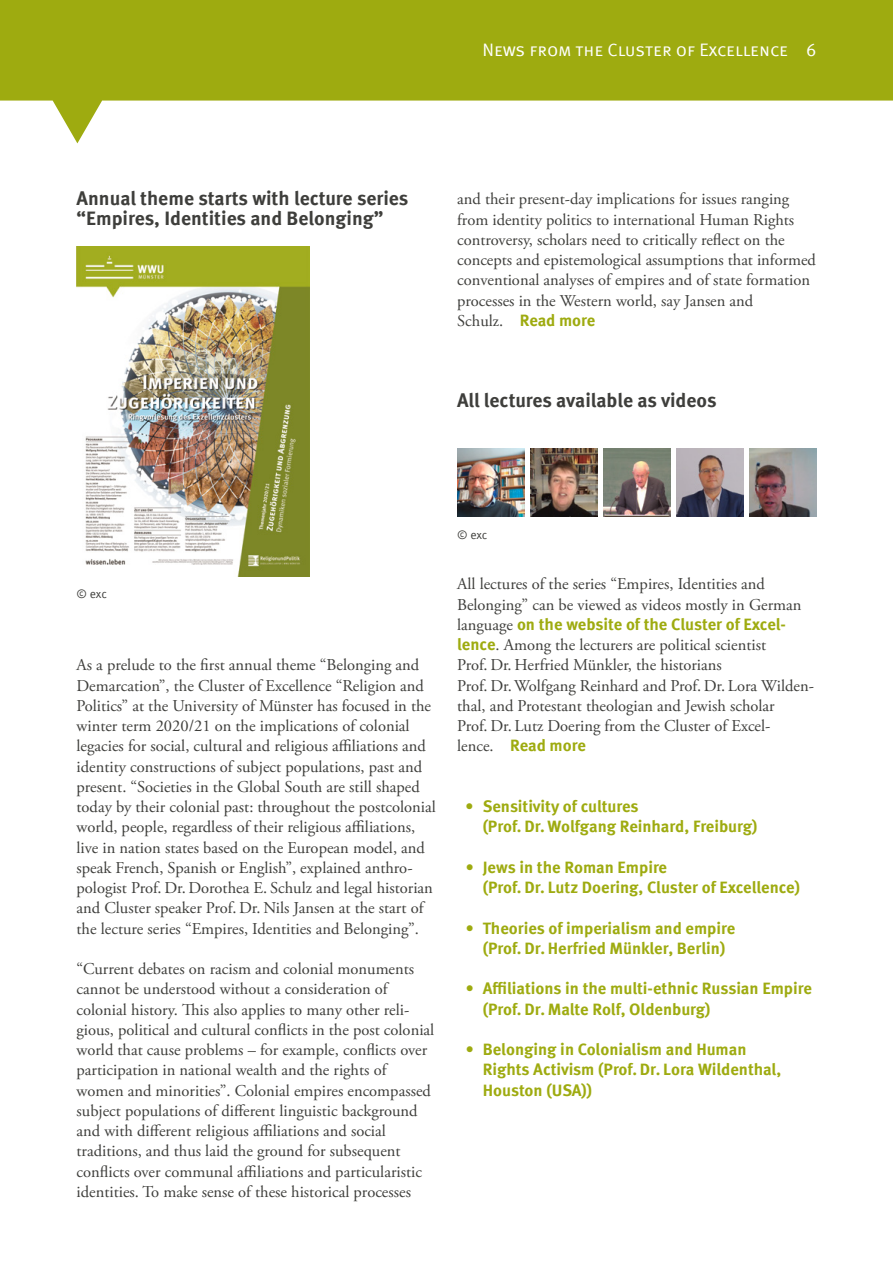
<style>
.page{position:relative;width:893px;height:1263px;background:#fff}
.page>*{position:absolute;margin:0;border:0;box-sizing:border-box;transform-origin:0 0}
.t1{font:700 19.5px/20.2px "Meta Offc Pro";color:#3e3e3b}
.t2{font:18px "Meta Sc Offc Pro Norm";letter-spacing:-.005em;color:#fff}
.t3{font:16.5px/20.2px "Adobe Garamond Pro";color:#3e3e3b}
.t4{font:700 16.5px/20.2px "Meta Offc Pro";color:#9eab10}
.t5{font:12px "Meta Offc Pro Norm";letter-spacing:-.01em;color:#3e3e3b}
.s1{font-family:"Adobe Garamond Pro";font-weight:400;color:#3e3e3b}
.s2{font-family:"Meta Offc Pro";font-weight:700;color:#9eab10}
</style>
<div class="page">
<svg style="left:0;top:0;width:893px;height:143px;fill:#9eab10"></svg>
<img style="left:77px;top:246px;width:232px;height:330px">
<img style="left:676px;top:449px;width:67px;height:67px">
<img style="left:457px;top:449px;width:67px;height:67px">
<img style="left:603px;top:449px;width:67px;height:67px">
<img style="left:749px;top:449px;width:67px;height:67px">
<img style="left:530px;top:449px;width:67px;height:67px">
<p class="t2" style="left:483px;top:36px;width:335px">News from the Cluster of Excellence 6</p>
<p class="t1" style="left:77px;top:186px;width:333px">Annual theme starts with lecture series “Empires, Identities and Belonging”</p>
<p class="t3" style="left:457px;top:190px;width:360px">and their present-day implications for issues ranging from identity politics to international Human Rights controversy, scholars need to critically reflect on the concepts and epistemological assumptions that informed conventional analyses of empires and of state formation processes in the Western world, say Jansen and</p>
<p class="t4" style="left:457px;top:309px;width:140px"><span class="s1">Schulz.</span> Read more</p>
<p class="t1" style="left:457px;top:389px;width:261px">All lectures available as videos</p>
<p class="t5" style="left:77px;top:585px;width:32px">© exc</p>
<p class="t3" style="left:77px;top:656px;width:361px">As a prelude to the first annual theme “Belonging and Demarcation”, the Cluster of Excellence “Religion and Politics” at the University of Münster has focused in the winter term 2020/21 on the implications of colonial legacies for social, cultural and religious affiliations and identity constructions of subject populations, past and present. “Societies in the Global South are still shaped today by their colonial past: throughout the postcolonial world, people, regardless of their religious affiliations, live in nation states based on the European model, and speak French, Spanish or English”, explained anthro&shy;pologist Prof. Dr. Dorothea E. Schulz and legal historian and Cluster speaker Prof. Dr. Nils Jansen at the start of the lecture series “Empires, Identities and Belonging”.</p>
<p class="t3" style="left:77px;top:959px;width:359px">“Current debates on racism and colonial monuments cannot be understood without a consideration of colonial history. This also applies to many other reli&shy;gious, political and cultural conflicts in the post colonial world that cause problems – for example, conflicts over participation in national wealth and the rights of women and minorities”. Colonial empires encompassed subject populations of different linguistic background and with different religious affiliations and social traditions, and thus laid the ground for subsequent conflicts over communal affiliations and particularistic identities. To make sense of these historical processes</p>
<p class="t5" style="left:457px;top:525px;width:32px">© exc</p>
<p class="t3" style="left:457px;top:575px;width:346px">All lectures of the series “Empires, Identities and<br>Belonging” can be viewed as videos mostly in German</p>
<p class="t4" style="left:457px;top:613px;width:330px"><span class="s1">language</span> on the website of the Cluster of Excel-</p>
<p class="t3" style="left:457px;top:635px;width:358px"><span class="s2">lence</span>. Among the lecturers are political scientist<br>Prof. Dr. Herfried Münkler, the historians<br>Prof. Dr.Wolfgang Reinhard and Prof. Dr. Lora Wilden&shy;thal, and Protestant theologian and Jewish scholar<br>Prof. Dr. Lutz Doering from the Cluster of Excel-</p>
<p class="t4" style="left:457px;top:734px;width:130px"><span class="s1">lence.</span> Read more</p>
<p class="t4" style="left:483px;top:795px;width:276px;text-indent:-17px">• Sensitivity of cultures<br>(Prof. Dr. Wolfgang Reinhard, Freiburg)</p>
<p class="t4" style="left:483px;top:856px;width:319px;text-indent:-17px">• Jews in the Roman Empire<br>(Prof. Dr. Lutz Doering, Cluster of Excellence)</p>
<p class="t4" style="left:466px;top:917px;width:271px;text-align:center">• Theories of imperialism and empire (Prof. Dr. Herfried Münkler, Berlin)</p>
<p class="t4" style="left:483px;top:977px;width:331px;text-indent:-17px">• Affiliations in the multi-ethnic Russian Empire (Prof. Dr. Malte Rolf, Oldenburg)</p>
<p class="t4" style="left:483px;top:1038px;width:300px;text-indent:-17px">• Belonging in Colonialism and Human<br>Rights Activism (Prof. Dr. Lora Wildenthal,<br>Houston (USA))</p>
</div>
